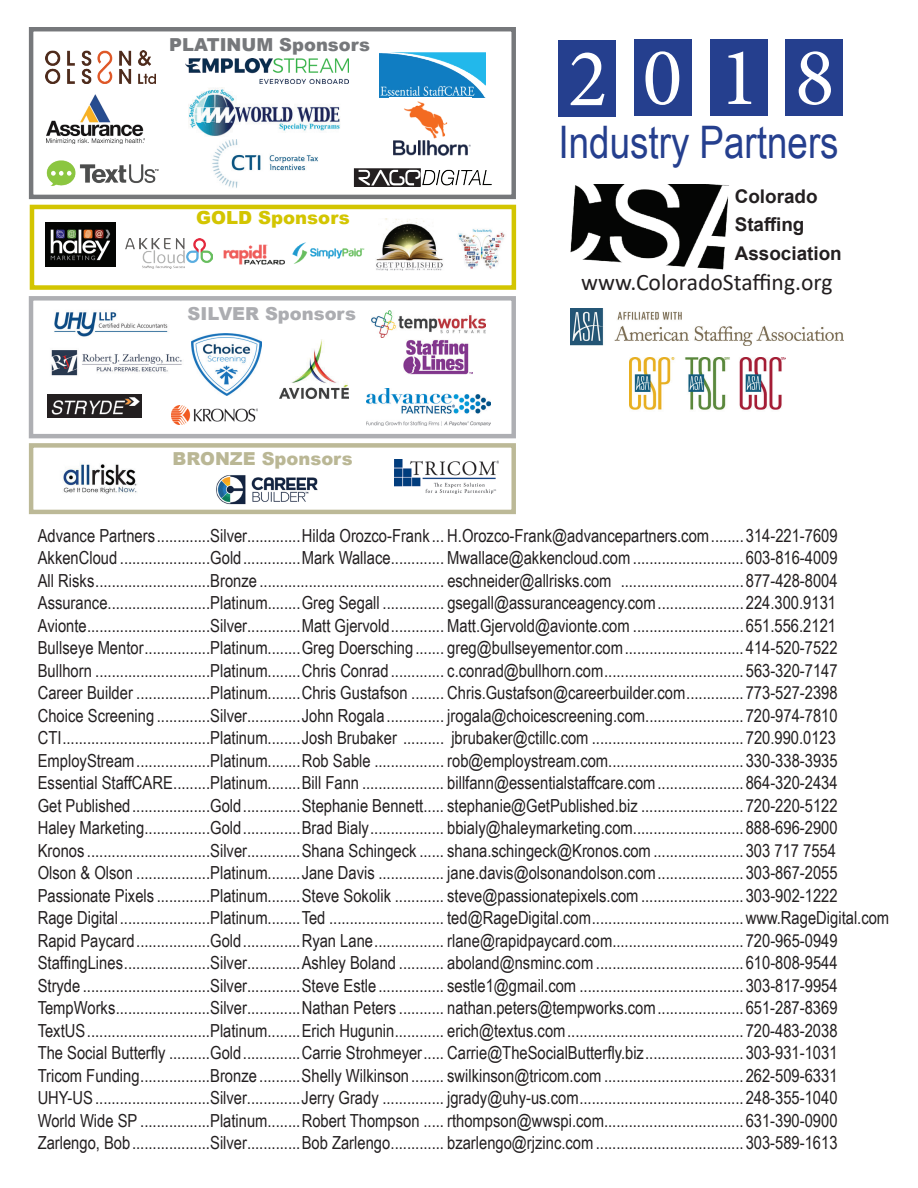
<style>
.page{position:relative;width:918px;height:1188px;background:#fff}
.page>*{position:absolute;margin:0;border:0;box-sizing:border-box;transform-origin:0 0}
.t1{font:82.8px "Minion Pro";color:#fff}
.t2{font:44.85px "Arial Narrow";color:#253f8e}
.t3{font:23.7px "Calibri";color:#231f20}
.t4{font:700 18.9px/28.3px "Arial";color:#231f20}
.t5{font:18px/22.5px "Arial Narrow";color:#231f20}
.t6{font:900 18px "Arial";color:#d3c501}
.t7{font:900 17.85px "Arial";color:#76787b}
.t8{font:900 17.85px "Arial";color:#acadb1}
.t9{font:900 17.85px "Arial";color:#bab795}
</style>
<div class="page">
<div style="left:710px;top:40px;width:58px;height:76px;background:#253f8e"></div>
<div style="left:785px;top:39px;width:58px;height:76px;background:#253f8e"></div>
<div style="left:558px;top:40px;width:58px;height:77px;background:#253f8e"></div>
<div style="left:634px;top:40px;width:58px;height:76px;background:#253f8e"></div>
<img style="left:571px;top:308px;width:272px;height:38px">
<img style="left:629px;top:357px;width:156px;height:53px">
<img style="left:570px;top:184px;width:159px;height:86px">
<img style="left:212px;top:139px;width:106px;height:49px">
<div style="left:30px;top:205px;width:486px;height:85px;border:5px solid #d3c501"></div>
<img style="left:458px;top:229px;width:47px;height:40px">
<div style="left:29px;top:443px;width:487px;height:71px;background:#fff;border:4px solid #bcb997"></div>
<div style="left:29px;top:296px;width:487px;height:142px;background:#fff;border:4px solid #aeafb3"></div>
<img style="left:54px;top:312px;width:114px;height:25px">
<img style="left:191px;top:334px;width:70px;height:62px">
<div style="left:29px;top:27px;width:487px;height:172px;border:4px solid #76787b"></div>
<img style="left:380px;top:52px;width:106px;height:46px">
<img style="left:395px;top:459px;width:104px;height:34px">
<img style="left:372px;top:311px;width:114px;height:27px">
<img style="left:45px;top:222px;width:70px;height:44px">
<img style="left:376px;top:218px;width:67px;height:52px">
<img style="left:393px;top:101px;width:78px;height:55px">
<img style="left:126px;top:238px;width:87px;height:31px">
<img style="left:46px;top:160px;width:113px;height:26px">
<img style="left:404px;top:340px;width:69px;height:35px">
<img style="left:47px;top:94px;width:98px;height:50px">
<img style="left:63px;top:463px;width:74px;height:31px">
<img style="left:45px;top:51px;width:111px;height:33px">
<img style="left:216px;top:475px;width:102px;height:30px">
<div style="left:48px;top:394px;width:94px;height:24px;background:#231f20"></div>
<img style="left:51px;top:398px;width:88px;height:17px">
<div style="left:354px;top:169px;width:66px;height:17px;background:#231f20"></div>
<div style="left:354px;top:168px;width:67px;height:19px;border:1px solid #231f20"></div>
<img style="left:357px;top:169px;width:135px;height:17px">
<img style="left:185px;top:59px;width:164px;height:25px">
<img style="left:366px;top:388px;width:125px;height:38px">
<img style="left:223px;top:242px;width:142px;height:23px">
<img style="left:51px;top:350px;width:131px;height:26px">
<img style="left:279px;top:340px;width:69px;height:58px">
<img style="left:188px;top:88px;width:152px;height:48px">
<img style="left:171px;top:406px;width:86px;height:18px">
<p class="t7" style="left:169px;top:31px;width:202px">PLATINUM Sponsors</p>
<p class="t6" style="left:196px;top:205px;width:155px">GOLD Sponsors</p>
<p class="t8" style="left:187px;top:301px;width:170px">SILVER Sponsors</p>
<p class="t9" style="left:173px;top:446px;width:181px">BRONZE Sponsors</p>
<h1 class="t1" style="left:568px;top:22px;width:268px">2018</h1>
<h2 class="t2" style="left:559px;top:109px;width:282px">Industry Partners</h2>
<p class="t4" style="left:735px;top:183px;width:109px">Colorado<br>Staffing<br>Association</p>
<h3 class="t3" style="left:581px;top:266px;width:253px">www.ColoradoStaffing.org</h3>
<p class="t5" style="left:38px;top:524px;width:853px">Advance Partners.............Silver.............Hilda Orozco-Frank ... H.Orozco-Frank@advancepartners.com........314-221-7609<br>AkkenCloud ......................Gold..............Mark Wallace............. Mwallace@akkencloud.com...........................603-816-4009<br>All Risks............................Bronze ............................................. eschneider@allrisks.com ..............................877-428-8004<br>Assurance.........................Platinum........Greg Segall ............... gsegall@assuranceagency.com.....................224.300.9131<br>Avionte..............................Silver.............Matt Gjervold............. Matt.Gjervold@avionte.com ...........................651.556.2121<br>Bullseye Mentor................Platinum........Greg Doersching ....... greg@bullseyementor.com.............................414-520-7522<br>Bullhorn ............................Platinum........Chris Conrad ............. c.conrad@bullhorn.com..................................563-320-7147<br>Career Builder ..................Platinum........Chris Gustafson ........ Chris.Gustafson@careerbuilder.com..............773-527-2398<br>Choice Screening .............Silver.............John Rogala.............. jrogala@choicescreening.com........................720-974-7810<br>CTI....................................Platinum........Josh Brubaker .......... jbrubaker@ctillc.com .....................................720.990.0123<br>EmployStream..................Platinum........Rob Sable ................. rob@employstream.com................................. 330-338-3935<br>Essential StaffCARE.........Platinum........Bill Fann .................... billfann@essentialstaffcare.com.....................864-320-2434<br>Get Published...................Gold..............Stephanie Bennett..... stephanie@GetPublished.biz .........................720-220-5122<br>Haley Marketing................Gold..............Brad Bialy.................. bbialy@haleymarketing.com...........................888-696-2900<br>Kronos ..............................Silver.............Shana Schingeck ...... shana.schingeck@Kronos.com......................303 717 7554<br>Olson &amp; Olson ..................Platinum........Jane Davis ................ jane.davis@olsonandolson.com.....................303-867-2055<br>Passionate Pixels .............Platinum........Steve Sokolik ............ steve@passionatepixels.com.........................303-902-1222<br>Rage Digital......................Platinum........Ted ............................ ted@RageDigital.com.....................................www.RageDigital.com Rapid Paycard..................Gold..............Ryan Lane................. rlane@rapidpaycard.com................................720-965-0949<br>StaffingLines.....................Silver.............Ashley Boland ........... aboland@nsminc.com....................................610-808-9544<br>Stryde ...............................Silver.............Steve Estle................ sestle1@gmail.com ........................................ 303-817-9954<br>TempWorks.......................Silver.............Nathan Peters ........... nathan.peters@tempworks.com.....................651-287-8369<br>TextUS..............................Platinum........Erich Hugunin............ erich@textus.com...........................................720-483-2038<br>The Social Butterfly ..........Gold..............Carrie Strohmeyer..... Carrie@TheSocialButterfly.biz........................303-931-1031<br>Tricom Funding.................Bronze ..........Shelly Wilkinson ........ swilkinson@tricom.com..................................262-509-6331<br>UHY-US............................Silver.............Jerry Grady ............... jgrady@uhy-us.com........................................248-355-1040<br>World Wide SP .................Platinum........Robert Thompson ..... rthompson@wwspi.com..................................631-390-0900<br>Zarlengo, Bob...................Silver.............Bob Zarlengo............. bzarlengo@rjzinc.com....................................303-589-1613</p>
</div>
